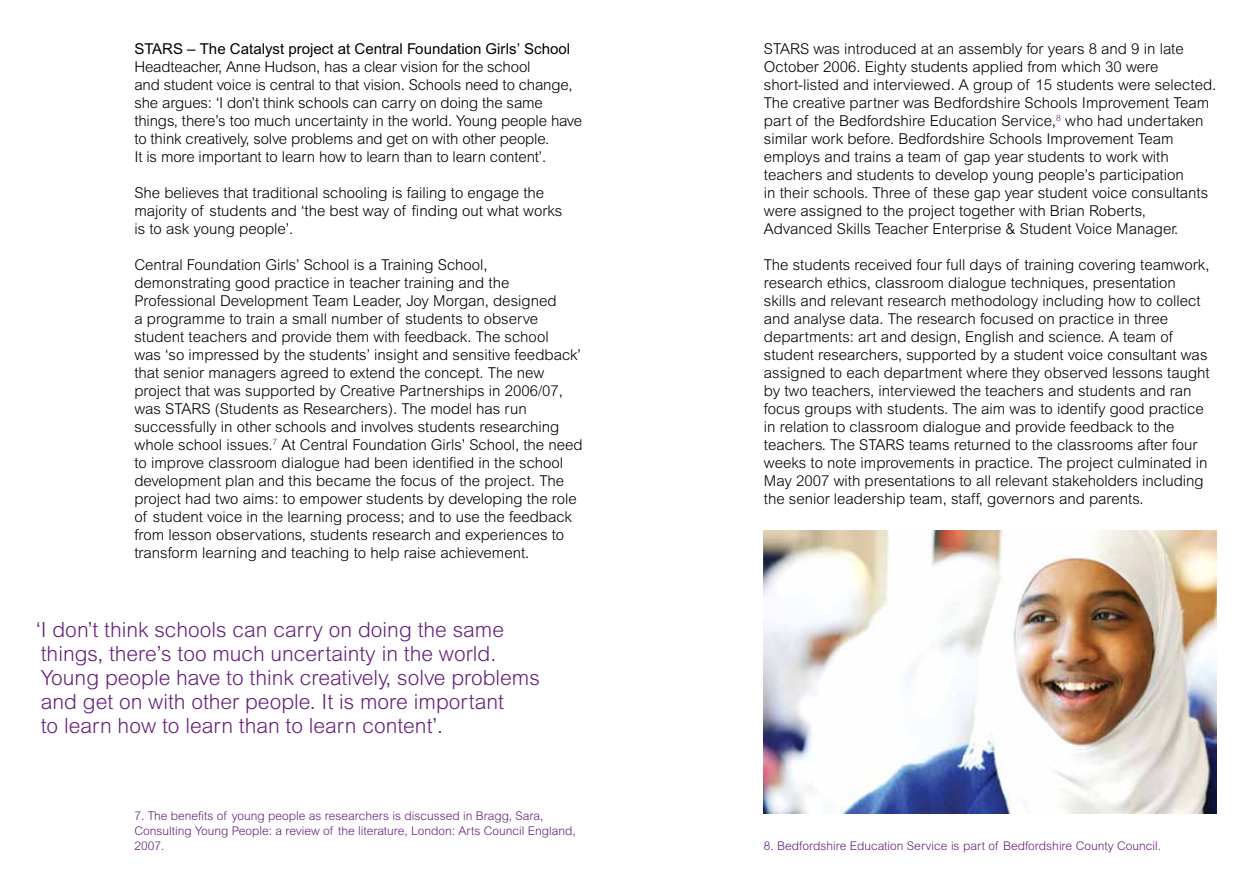
<style>
.page{position:relative;width:1259px;height:893px;background:#fff}
.page>*{position:absolute;margin:0;border:0;box-sizing:border-box;transform-origin:0 0}
.t1{font:300 21px/24px "Arial";color:#68207d}
.t2{font:300 15px/18px "Arial";color:#000}
.t3{font:15px "Arial";color:#000}
.t4{font:300 12px/15px "Arial";color:#68207d}
</style>
<div class="page">
<img style="left:764px;top:530px;width:452px;height:283px">
<p class="t3" style="left:134px;top:40px;width:437px">STARS – The Catalyst project at Central Foundation Girls’ School</p>
<p class="t2" style="left:134px;top:58px;width:449px">Headteacher, Anne Hudson, has a clear vision for the school<br>and student voice is central to that vision. Schools need to change, she argues: ‘I don’t think schools can carry on doing the same things, there’s too much uncertainty in the world. Young people have to think creatively, solve problems and get on with other people.<br>It is more important to learn how to learn than to learn content’.</p>
<p class="t2" style="left:134px;top:184px;width:429px">She believes that traditional schooling is failing to engage the majority of students and ‘the best way of finding out what works is to ask young people’.</p>
<p class="t2" style="left:134px;top:256px;width:450px">Central Foundation Girls’ School is a Training School, demonstrating good practice in teacher training and the Professional Development Team Leader, Joy Morgan, designed<br>a programme to train a small number of students to observe student teachers and provide them with feedback. The school<br>was ‘so impressed by the students’ insight and sensitive feedback’ that senior managers agreed to extend the concept. The new project that was supported by Creative Partnerships in 2006/07, was STARS (Students as Researchers). The model has run successfully in other schools and involves students researching whole school issues.<sup>7</sup> At Central Foundation Girls’ School, the need to improve classroom dialogue had been identified in the school development plan and this became the focus of the project. The project had two aims: to empower students by developing the role of student voice in the learning process; and to use the feedback from lesson observations, students research and experiences to transform learning and teaching to help raise achievement.</p>
<p class="t1" style="left:36px;top:618px;width:505px">‘I don’t think schools can carry on doing the same things, there’s too much uncertainty in the world.<br>Young people have to think creatively, solve problems and get on with other people. It is more important<br>to learn how to learn than to learn content’.</p>
<p class="t4" style="left:134px;top:809px;width:443px">7. The benefits of young people as researchers is discussed in Bragg, Sara,<br>Consulting Young People: a review of the literature, London: Arts Council England,<br>2007.</p>
<p class="t2" style="left:764px;top:40px;width:454px">STARS was introduced at an assembly for years 8 and 9 in late October 2006. Eighty students applied from which 30 were short-listed and interviewed. A group of 15 students were selected.<br>The creative partner was Bedfordshire Schools Improvement Team part of the Bedfordshire Education Service,<sup>8</sup> who had undertaken similar work before. Bedfordshire Schools Improvement Team employs and trains a team of gap year students to work with teachers and students to develop young people’s participation<br>in their schools. Three of these gap year student voice consultants were assigned to the project together with Brian Roberts, Advanced Skills Teacher Enterprise &amp; Student Voice Manager.</p>
<p class="t2" style="left:764px;top:256px;width:447px">The students received four full days of training covering teamwork, research ethics, classroom dialogue techniques, presentation skills and relevant research methodology including how to collect and analyse data. The research focused on practice in three departments: art and design, English and science. A team of student researchers, supported by a student voice consultant was assigned to each department where they observed lessons taught by two teachers, interviewed the teachers and students and ran focus groups with students. The aim was to identify good practice in relation to classroom dialogue and provide feedback to the teachers. The STARS teams returned to the classrooms after four weeks to note improvements in practice. The project culminated in May 2007 with presentations to all relevant stakeholders including the senior leadership team, staff, governors and parents.</p>
<p class="t4" style="left:764px;top:839px;width:399px">8. Bedfordshire Education Service is part of Bedfordshire County Council.</p>
</div>
